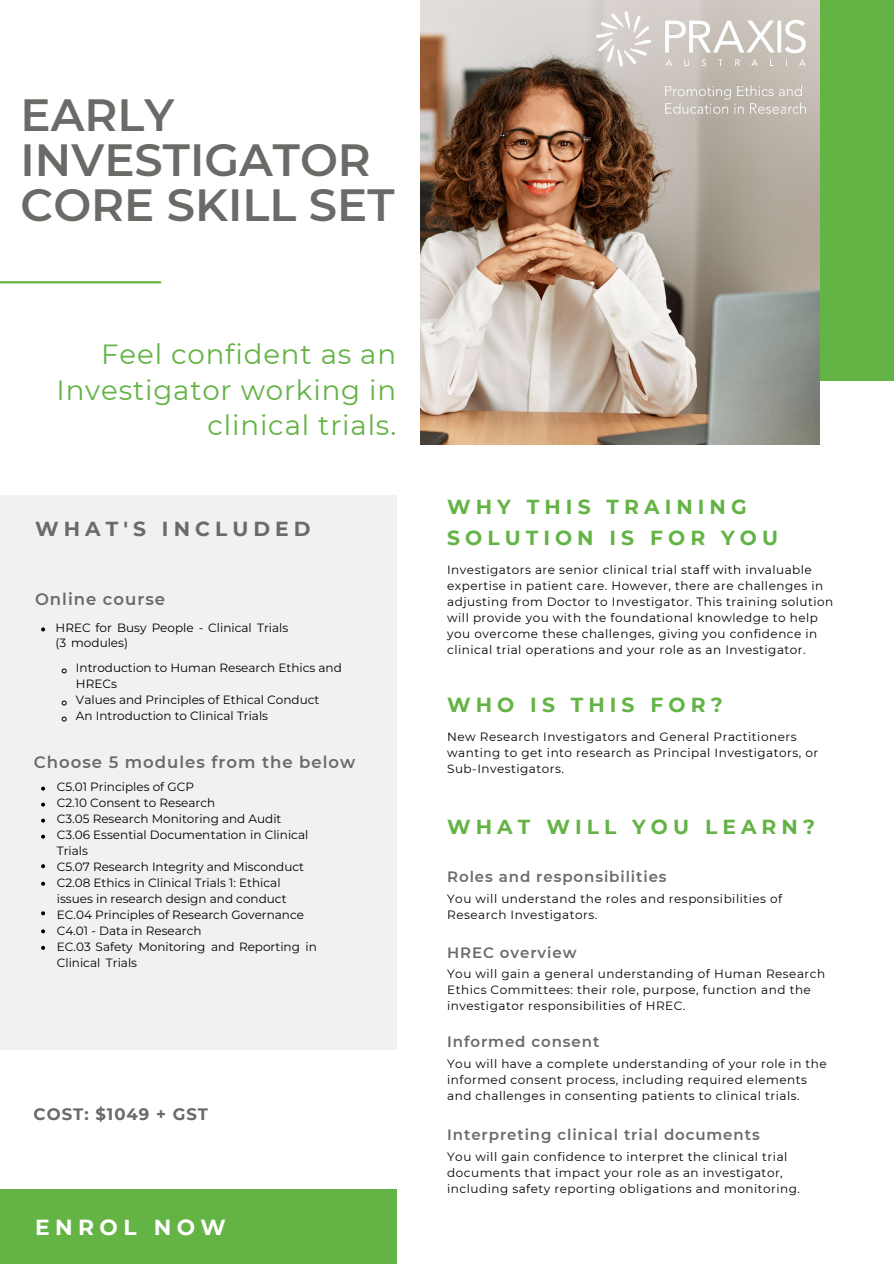
<style>
.page{position:relative;width:894px;height:1264px;background:#fff}
.page>*{position:absolute;margin:0;border:0;box-sizing:border-box;transform-origin:0 0}
.t1{font:600 45px/45px "Montserrat";color:#696b67}
.t2{font:27.6px/35.5px "Montserrat";letter-spacing:.03em;color:#63b345;text-align:right}
.t3{font:700 21.75px "Montserrat";letter-spacing:.25em;color:#fff}
.t4{font:700 20.25px/31.5px "Montserrat";letter-spacing:.25em;color:#63b345}
.t5{font:700 20.25px "Montserrat";letter-spacing:.25em;color:#696b67}
.t6{font:600 16.5px "Montserrat";letter-spacing:.06em;color:#696b67}
.t7{font:700 16.5px "Montserrat";letter-spacing:.06em;color:#696b67}
.t8{font:600 15px "Montserrat";letter-spacing:.06em;color:#696b67}
.t9{font:12px/16px "Montserrat";letter-spacing:.04em;color:#000}
.t10{font:12px/16px "Montserrat";color:#000}
</style>
<div class="page">
<div style="left:727px;top:0;width:166px;height:380px;background:#63b345"></div>
<div style="left:0;top:495px;width:396px;height:554px;background:#f1f1f1"></div>
<hr style="left:0;top:281px;width:161px;height:2px;background:#63b345">
<img style="left:420px;top:0;width:399px;height:445px">
<img style="left:596px;top:11px;width:208px;height:103px">
<div style="left:0;top:1189px;width:396px;height:74px;background:#63b345"></div>
<svg style="left:41px;top:786px;width:4px;height:4px"></svg>
<svg style="left:41px;top:802px;width:4px;height:4px"></svg>
<svg style="left:41px;top:818px;width:4px;height:4px"></svg>
<svg style="left:41px;top:834px;width:4px;height:4px"></svg>
<svg style="left:41px;top:864px;width:4px;height:4px"></svg>
<svg style="left:41px;top:881px;width:4px;height:4px"></svg>
<svg style="left:41px;top:911px;width:4px;height:4px"></svg>
<svg style="left:41px;top:627px;width:4px;height:4px"></svg>
<svg style="left:61px;top:668px;width:6px;height:6px"></svg>
<svg style="left:61px;top:700px;width:6px;height:6px"></svg>
<svg style="left:61px;top:716px;width:6px;height:6px"></svg>
<svg style="left:41px;top:929px;width:4px;height:4px"></svg>
<svg style="left:41px;top:945px;width:4px;height:4px"></svg>
<h1 class="t1" style="left:21px;top:92px;width:375px">EARLY<br>INVESTIGATOR<br>CORE SKILL SET</h1>
<h2 class="t2" style="left:56px;top:336px;width:341px">Feel confident as an<br>Investigator working in clinical trials.</h2>
<h3 class="t5" style="left:35px;top:516px;width:277px">WHAT'S INCLUDED</h3>
<h3 class="t6" style="left:35px;top:589px;width:131px">Online course</h3>
<p class="t10" style="left:56px;top:620px;width:234px;line-height:14.4px">HREC for Busy People - Clinical Trials (3 modules)</p>
<p class="t10" style="left:76px;top:659px;width:267px">Introduction to Human Research Ethics and<br>HRECs<br>Values and Principles of Ethical Conduct<br>An Introduction to Clinical Trials</p>
<h3 class="t6" style="left:34px;top:752px;width:323px">Choose 5 modules from the below</h3>
<p class="t10" style="left:57px;top:778px;width:261px">C5.01 Principles of GCP<br>C2.10 Consent to Research<br>C3.05 Research Monitoring and Audit<br>C3.06 Essential Documentation in Clinical<br>Trials<br>C5.07 Research Integrity and Misconduct<br>C2.08 Ethics in Clinical Trials 1: Ethical issues in research design and conduct<br>EC.04 Principles of Research Governance<br>C4.01 - Data in Research<br>EC.03 Safety Monitoring and Reporting in<br>Clinical Trials</p>
<h3 class="t7" style="left:34px;top:1104px;width:176px">COST: $1049 + GST</h3>
<h3 class="t3" style="left:35px;top:1213px;width:192px">ENROL NOW</h3>
<h3 class="t4" style="left:447px;top:491px;width:332px">WHY THIS TRAINING<br>SOLUTION IS FOR YOU</h3>
<p class="t9" style="left:447px;top:561px;width:387px">Investigators are senior clinical trial staff with invaluable expertise in patient care. However, there are challenges in adjusting from Doctor to Investigator. This training solution will provide you with the foundational knowledge to help you overcome these challenges, giving you confidence in clinical trial operations and your role as an Investigator.</p>
<h3 class="t4" style="left:447px;top:689px;width:277px">WHO IS THIS FOR?</h3>
<p class="t9" style="left:447px;top:728px;width:372px">New Research Investigators and General Practitioners wanting to get into research as Principal Investigators, or<br>Sub-Investigators.</p>
<h3 class="t4" style="left:447px;top:811px;width:369px">WHAT WILL YOU LEARN?</h3>
<p class="t8" style="left:447px;top:867px;width:221px">Roles and responsibilities</p>
<p class="t9" style="left:447px;top:890px;width:336px">You will understand the roles and responsibilities of<br>Research Investigators.</p>
<p class="t8" style="left:447px;top:943px;width:131px">HREC overview</p>
<p class="t9" style="left:447px;top:965px;width:379px">You will gain a general understanding of Human Research<br>Ethics Committees: their role, purpose, function and the investigator responsibilities of HREC.</p>
<p class="t8" style="left:447px;top:1032px;width:154px">Informed consent</p>
<p class="t9" style="left:447px;top:1055px;width:381px">You will have a complete understanding of your role in the informed consent process, including required elements and challenges in consenting patients to clinical trials.</p>
<p class="t8" style="left:447px;top:1125px;width:314px">Interpreting clinical trial documents</p>
<p class="t9" style="left:447px;top:1148px;width:354px">You will gain confidence to interpret the clinical trial documents that impact your role as an investigator, including safety reporting obligations and monitoring.</p>
</div>
